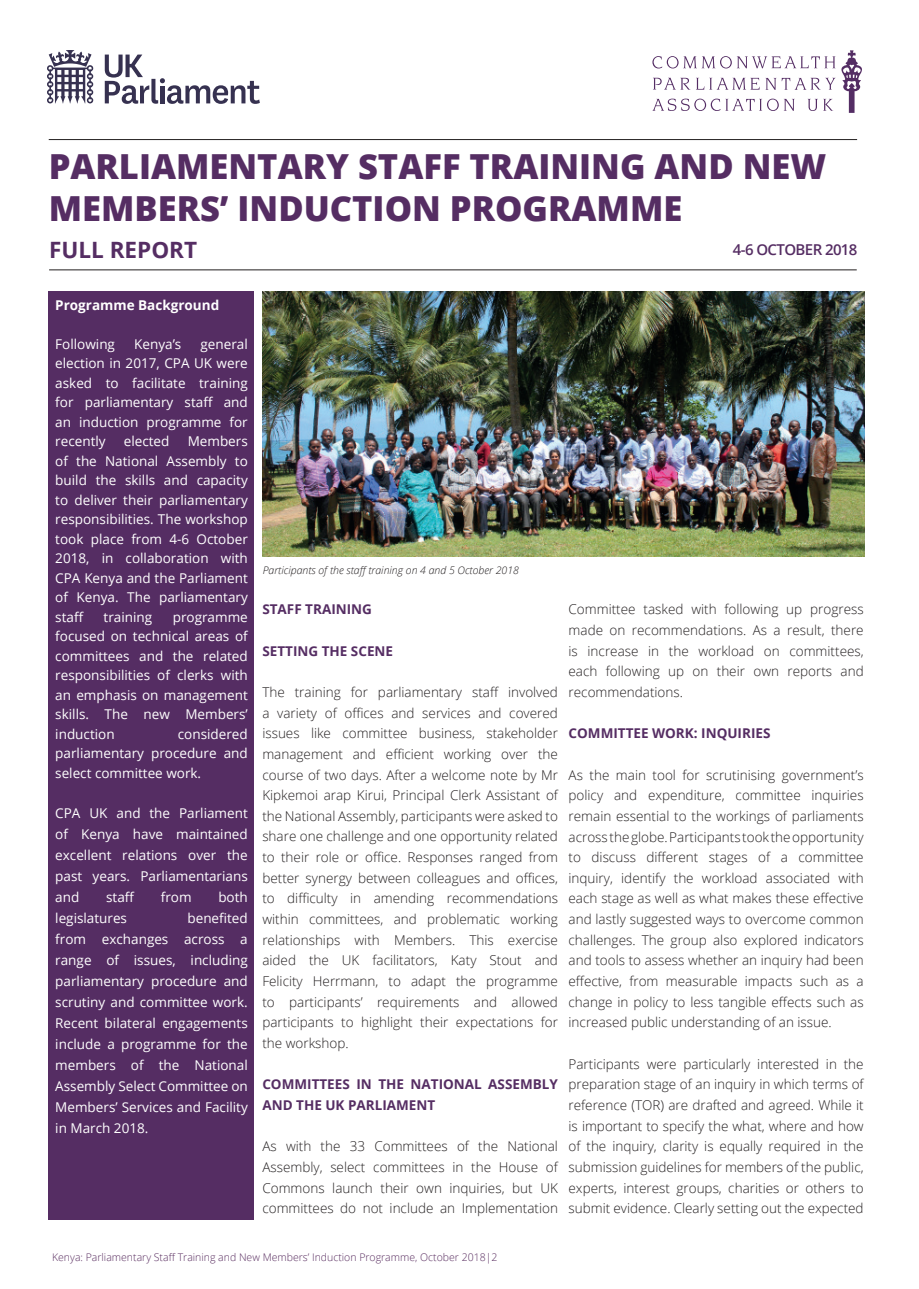
<style>
.page{position:relative;width:919px;height:1289px;background:#fff}
.page>*{position:absolute;margin:0;border:0;box-sizing:border-box;transform-origin:0 0}
.t1{font:800 34.5px/41.4px "Open Sans";color:#552d63}
.t2{font:700 22.5px "Open Sans";color:#552d63}
.t3{font:600 15px "Open Sans";letter-spacing:-.04em;color:#552d63}
.t4{font:300 13.5px/20.7px "Open Sans";color:#231f20;text-align:justify}
.t5{font:13.5px/19.5px "Open Sans";color:#fff;text-align:justify}
.t6{font:700 13.5px/20.7px "Open Sans";color:#552d63}
.t7{font:700 13.5px "Open Sans";color:#fff}
.t8{font:300 10.5px "Open Sans";color:#582c5f}
.t9{font:italic 300 10.5px "Open Sans";color:#231f20}
</style>
<div class="page">
<div style="left:49px;top:291px;width:205px;height:928px;background:#552d63"></div>
<img style="left:262px;top:291px;width:602px;height:265px">
<hr style="left:49px;top:269px;width:807px;height:1px;background:#231f20">
<hr style="left:49px;top:139px;width:808px;height:1px;background:#231f20">
<svg style="left:652px;top:50px;width:210px;height:63px"></svg>
<svg style="left:105px;top:55px;width:155px;height:49px"></svg>
<svg style="left:47px;top:50px;width:46px;height:53px"></svg>
<h1 class="t1" style="left:49px;top:144px;width:779px">PARLIAMENTARY STAFF TRAINING AND NEW<br>MEMBERS’ INDUCTION PROGRAMME</h1>
<h2 class="t2" style="left:49px;top:234px;width:150px">FULL REPORT</h2>
<p class="t3" style="left:732px;top:239px;width:126px">4-6 OCTOBER 2018</p>
<p class="t7" style="left:55px;top:295px;width:165px">Programme Background</p>
<p class="t5" style="left:55px;top:333px;width:61px">Following</p>
<p class="t5" style="left:134px;top:333px;width:49px">Kenya’s</p>
<p class="t5" style="left:55px;top:333px;width:194px;text-indent:145px">general election in 2017, CPA UK were asked to facilitate training for parliamentary staff and an induction programme for recently</p>
<p class="t5" style="left:55px;top:431px;width:194px;text-indent:132px">Members of the National Assembly to build the skills and capacity to deliver their parliamentary responsibilities. The workshop took place from 4-6 October 2018, in collaboration with CPA Kenya and the Parliament of Kenya. The parliamentary staff</p>
<p class="t5" style="left:124px;top:431px;width:47px">elected</p>
<p class="t5" style="left:104px;top:606px;width:50px">training</p>
<p class="t5" style="left:55px;top:606px;width:194px;text-indent:117px">programme focused on technical areas of committees and the related responsibilities of clerks with an emphasis on management skills. The new Members’ induction</p>
<p class="t5" style="left:55px;top:723px;width:194px;text-indent:122px">considered parliamentary procedure and select committee work.</p>
<p class="t5" style="left:55px;top:802px;width:194px;line-height:21px">CPA UK and the Parliament of Kenya have maintained excellent relations over the past years. Parliamentarians and</p>
<p class="t5" style="left:106px;top:887px;width:30px">staff</p>
<p class="t5" style="left:161px;top:887px;width:32px">from</p>
<p class="t5" style="left:218px;top:887px;width:31px">both</p>
<p class="t5" style="left:55px;top:908px;width:73px">legislatures</p>
<p class="t5" style="left:55px;top:907px;width:194px;line-height:21px;text-indent:132px">benefited from exchanges across a range of issues, including parliamentary procedure and scrutiny and committee work.<br>Recent bilateral engagements include a programme for the members of the National Assembly Select Committee on Members’ Services and Facility in March 2018.</p>
<p class="t9" style="left:263px;top:563px;width:258px">Participants of the staff training on 4 and 5 October 2018</p>
<p class="t6" style="left:262px;top:598px;width:111px">STAFF TRAINING</p>
<p class="t6" style="left:262px;top:640px;width:132px">SETTING THE SCENE</p>
<p class="t4" style="left:262px;top:681px;width:297px">The training for parliamentary staff involved a variety of offices and services and covered issues like committee business, stakeholder management and efficient working over the course of two days. After a welcome note by Mr Kipkemoi arap Kirui, Principal Clerk Assistant of the National Assembly, participants were asked to share one challenge and one opportunity related to their role or office. Responses ranged from better synergy between colleagues and offices, to difficulty in amending recommendations within committees, and problematic working relationships with Members. This exercise aided the UK facilitators, Katy Stout and Felicity Herrmann, to adapt the programme to participants’ requirements and allowed participants to highlight their expectations for the workshop.</p>
<p class="t6" style="left:262px;top:1073px;width:297px">COMMITTEES IN THE NATIONAL ASSEMBLY<br>AND THE UK PARLIAMENT</p>
<p class="t4" style="left:262px;top:1135px;width:297px">As with the 33 Committees of the National Assembly, select committees in the House of Commons launch their own inquiries, but UK committees do not include an Implementation</p>
<p class="t4" style="left:568px;top:598px;width:296px">Committee tasked with following up progress made on recommendations. As a result, there is increase in the workload on committees, each following up on their own reports and recommendations.</p>
<p class="t6" style="left:568px;top:722px;width:203px">COMMITTEE WORK: INQUIRIES</p>
<p class="t4" style="left:568px;top:764px;width:296px">As the main tool for scrutinising government’s policy and expenditure, committee inquiries remain essential to the workings of parliaments across the globe. Participants took the opportunity to discuss different stages of a committee inquiry, identify the workload associated with each stage as well as what makes these effective and lastly suggested ways to overcome common challenges. The group also explored indicators and tools to assess whether an inquiry had been effective, from measurable impacts such as a change in policy to less tangible effects such as increased public understanding of an issue.</p>
<p class="t4" style="left:568px;top:1053px;width:296px">Participants were particularly interested in the preparation stage of an inquiry in which terms of reference (TOR) are drafted and agreed. While it is important to specify the what, where and how of the inquiry, clarity is equally required in the submission guidelines for members of the public, experts, interest groups, charities or others to submit evidence. Clearly setting out the expected</p>
<p class="t8" style="left:52px;top:1249px;width:447px">Kenya: Parliamentary Staff Training and New Members’ Induction Programme, October 2018|2</p>
</div>
